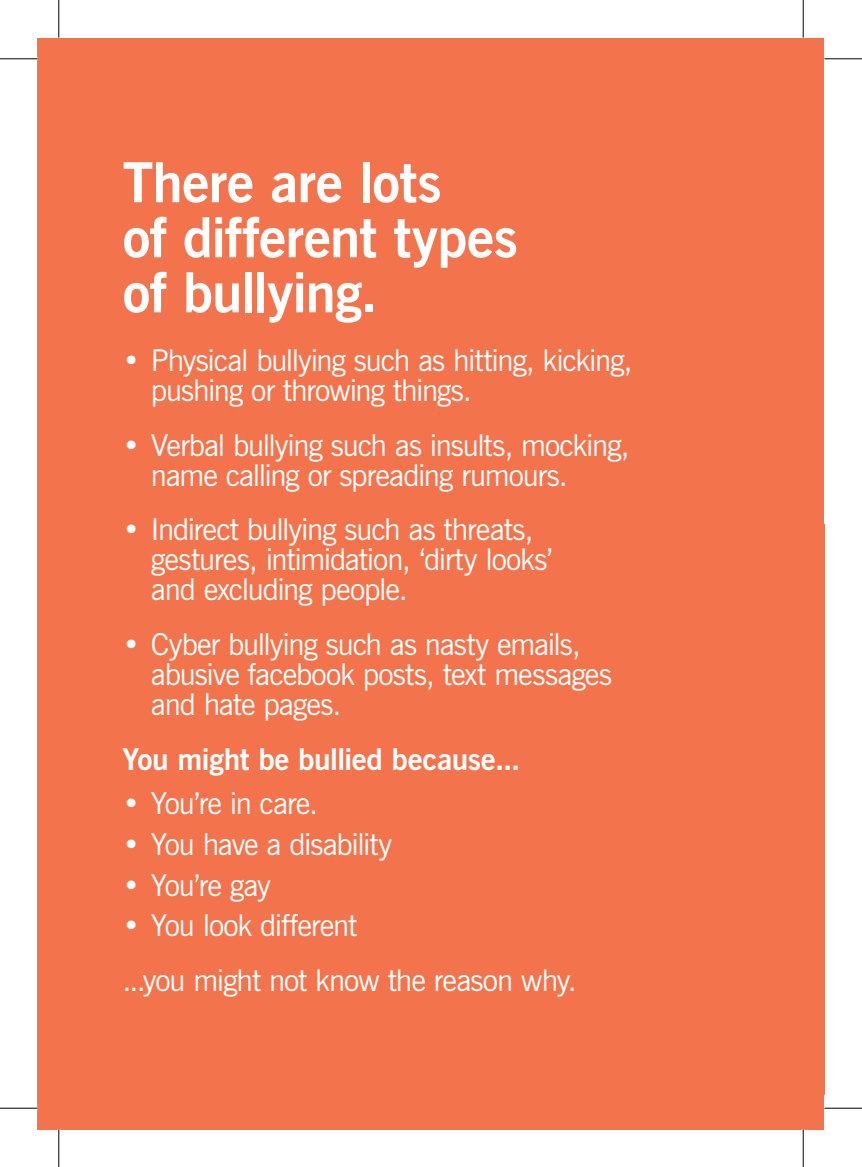
<style>
.page{position:relative;width:862px;height:1167px;background:#fff}
.page>*{position:absolute;margin:0;border:0;box-sizing:border-box;transform-origin:0 0}
.t1{font:700 55px/55px "News Gothic BT";letter-spacing:-.015em;color:#fff}
.t2{font:30px/30px "News Gothic BT";letter-spacing:-.035em;color:#fff}
.t3{font:700 30px "News Gothic BT";letter-spacing:-.015em;color:#fff}
</style>
<div class="page">
<div style="left:38px;top:38px;width:786px;height:1091px;background:#f3744c"></div>
<hr style="left:0;top:58px;width:38px;height:1px;background:#000">
<hr style="left:824px;top:58px;width:38px;height:1px;background:#000">
<hr style="left:0;top:1107px;width:38px;height:1px;background:#000">
<hr style="left:824px;top:1107px;width:38px;height:1px;background:#000">
<hr style="left:58px;top:0;width:1px;height:37px;background:#000">
<hr style="left:58px;top:1129px;width:1px;height:37px;background:#000">
<hr style="left:802px;top:0;width:1px;height:37px;background:#000">
<hr style="left:802px;top:1129px;width:1px;height:37px;background:#000">
<h1 class="t1" style="left:123px;top:155px;width:397px">There are lots<br>of different types of bullying.</h1>
<p class="t2" style="left:151px;top:345px;width:483px;text-indent:-28px">• Physical bullying such as hitting, kicking, pushing or throwing things.</p>
<p class="t2" style="left:151px;top:429px;width:480px;text-indent:-28px">• Verbal bullying such as insults, mocking, name calling or spreading rumours.</p>
<p class="t2" style="left:151px;top:514px;width:404px;text-indent:-28px">• Indirect bullying such as threats, gestures, intimidation, ‘dirty looks’ and excluding people.</p>
<p class="t2" style="left:151px;top:629px;width:463px;text-indent:-28px">• Cyber bullying such as nasty emails, abusive facebook posts, text messages and hate pages.</p>
<p class="t3" style="left:123px;top:741px;width:399px">You might be bullied because...</p>
<p class="t2" style="left:123px;top:788px;width:197px">• You’re in care.</p>
<p class="t2" style="left:123px;top:829px;width:271px">• You have a disability</p>
<p class="t2" style="left:123px;top:869px;width:150px">• You’re gay</p>
<p class="t2" style="left:123px;top:897px;width:456px;line-height:54.8px">• You look different<br>...you might not know the reason why.</p>
</div>
